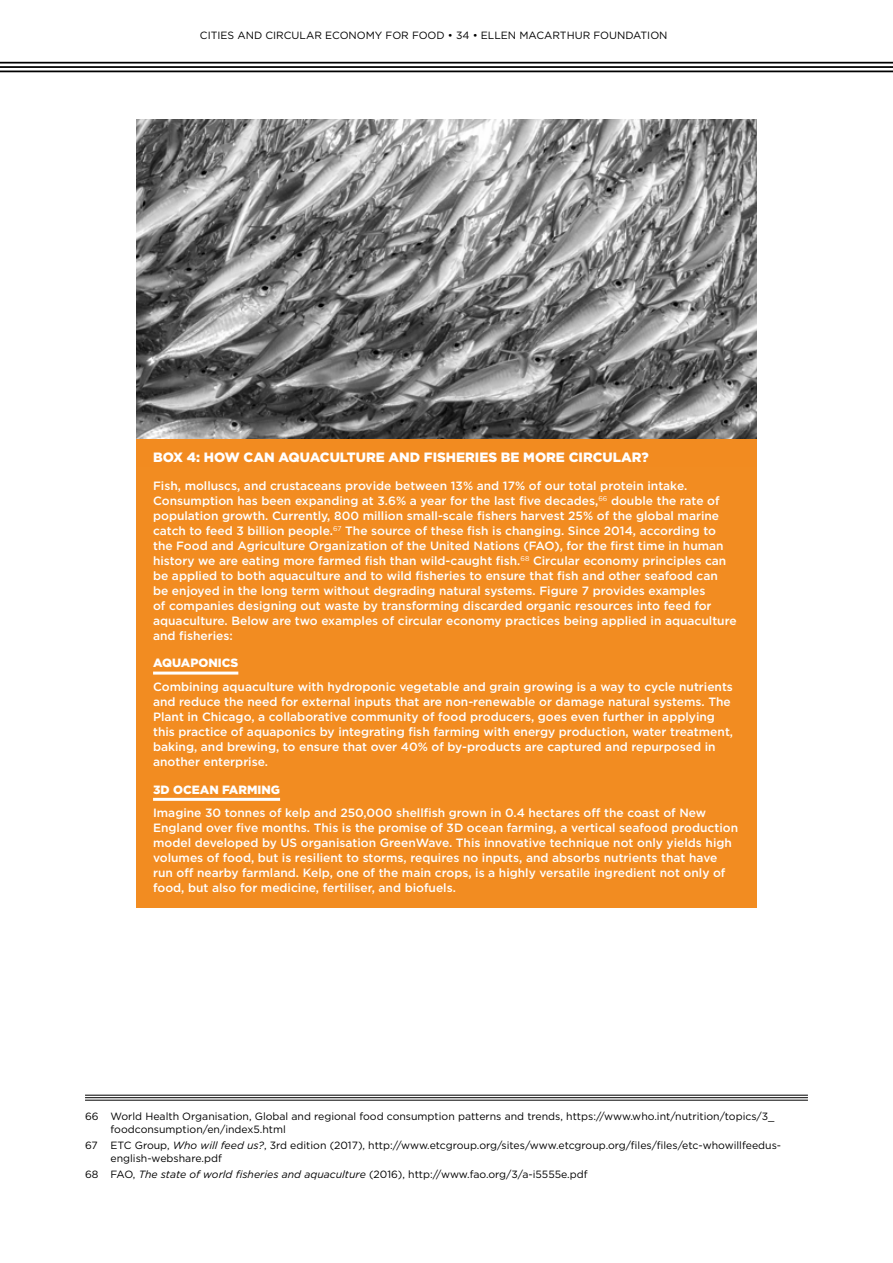
<style>
.page{position:relative;width:893px;height:1263px;background:#fff}
.page>*{position:absolute;margin:0;border:0;box-sizing:border-box;transform-origin:0 0}
.t1{font:900 13.5px "Gotham";color:#fff}
.t2{font:500 12px/15px "Gotham";color:#fff}
.t3{font:900 12px "Gotham";color:#fff}
.t4{font:10.5px/13.5px "Gotham";color:#000}
.s1{font-style:italic}
</style>
<div class="page">
<hr style="left:0;top:62px;width:893px;height:2px;background:#000">
<hr style="left:0;top:66px;width:893px;height:2px;background:#000">
<hr style="left:0;top:71px;width:893px;height:1px;background:#000">
<div style="left:136px;top:438px;width:621px;height:39px;background:#f28b20"></div>
<div style="left:136px;top:467px;width:621px;height:440px;background:#f28c21"></div>
<hr style="left:153px;top:671px;width:85px;height:3px;background:#fff">
<hr style="left:153px;top:798px;width:127px;height:3px;background:#fff">
<img style="left:136px;top:119px;width:621px;height:319px">
<hr style="left:85px;top:1095px;width:723px;height:1px;background:#000">
<hr style="left:85px;top:1097px;width:723px;height:1px;background:#000">
<hr style="left:85px;top:1100px;width:723px;height:1px;background:#000">
<p class="t4" style="left:200px;top:28px;width:469px">CITIES AND CIRCULAR ECONOMY FOR FOOD • 34 • ELLEN MACARTHUR FOUNDATION</p>
<p class="t1" style="left:153px;top:448px;width:497px">BOX 4: HOW CAN AQUACULTURE AND FISHERIES BE MORE CIRCULAR?</p>
<p class="t2" style="left:153px;top:478px;width:585px">Fish, molluscs, and crustaceans provide between 13% and 17% of our total protein intake.<br>Consumption has been expanding at 3.6% a year for the last five decades,<sup>66</sup> double the rate of population growth. Currently, 800 million small-scale fishers harvest 25% of the global marine catch to feed 3 billion people.<sup>67</sup> The source of these fish is changing. Since 2014, according to the Food and Agriculture Organization of the United Nations (FAO), for the first time in human history we are eating more farmed fish than wild-caught fish.<sup>68</sup> Circular economy principles can be applied to both aquaculture and to wild fisheries to ensure that fish and other seafood can<br>be enjoyed in the long term without degrading natural systems. Figure 7 provides examples<br>of companies designing out waste by transforming discarded organic resources into feed for aquaculture. Below are two examples of circular economy practices being applied in aquaculture and fisheries:</p>
<p class="t3" style="left:153px;top:655px;width:87px">AQUAPONICS</p>
<p class="t2" style="left:153px;top:679px;width:582px">Combining aquaculture with hydroponic vegetable and grain growing is a way to cycle nutrients and reduce the need for external inputs that are non-renewable or damage natural systems. The Plant in Chicago, a collaborative community of food producers, goes even further in applying this practice of aquaponics by integrating fish farming with energy production, water treatment, baking, and brewing, to ensure that over 40% of by-products are captured and repurposed in another enterprise.</p>
<p class="t3" style="left:153px;top:781px;width:128px">3D OCEAN FARMING</p>
<p class="t2" style="left:153px;top:805px;width:586px">Imagine 30 tonnes of kelp and 250,000 shellfish grown in 0.4 hectares off the coast of New England over five months. This is the promise of 3D ocean farming, a vertical seafood production model developed by US organisation GreenWave. This innovative technique not only yields high volumes of food, but is resilient to storms, requires no inputs, and absorbs nutrients that have run off nearby farmland. Kelp, one of the main crops, is a highly versatile ingredient not only of food, but also for medicine, fertiliser, and biofuels.</p>
<p class="t4" style="left:111px;top:1109px;width:666px;text-indent:-26px">66 World Health Organisation, Global and regional food consumption patterns and trends, https://www.who.int/nutrition/topics/3_ foodconsumption/en/index5.html</p>
<p class="t4" style="left:111px;top:1138px;width:672px;text-indent:-26px">67 ETC Group, <span class="s1">Who will feed us?</span>, 3rd edition (2017), http://www.etcgroup.org/sites/www.etcgroup.org/files/files/etc-whowillfeedus&shy;english-webshare.pdf</p>
<p class="t4" style="left:85px;top:1167px;width:504px">68 FAO, <span class="s1">The state of world fisheries and aquaculture</span> (2016), http://www.fao.org/3/a-i5555e.pdf</p>
</div>
